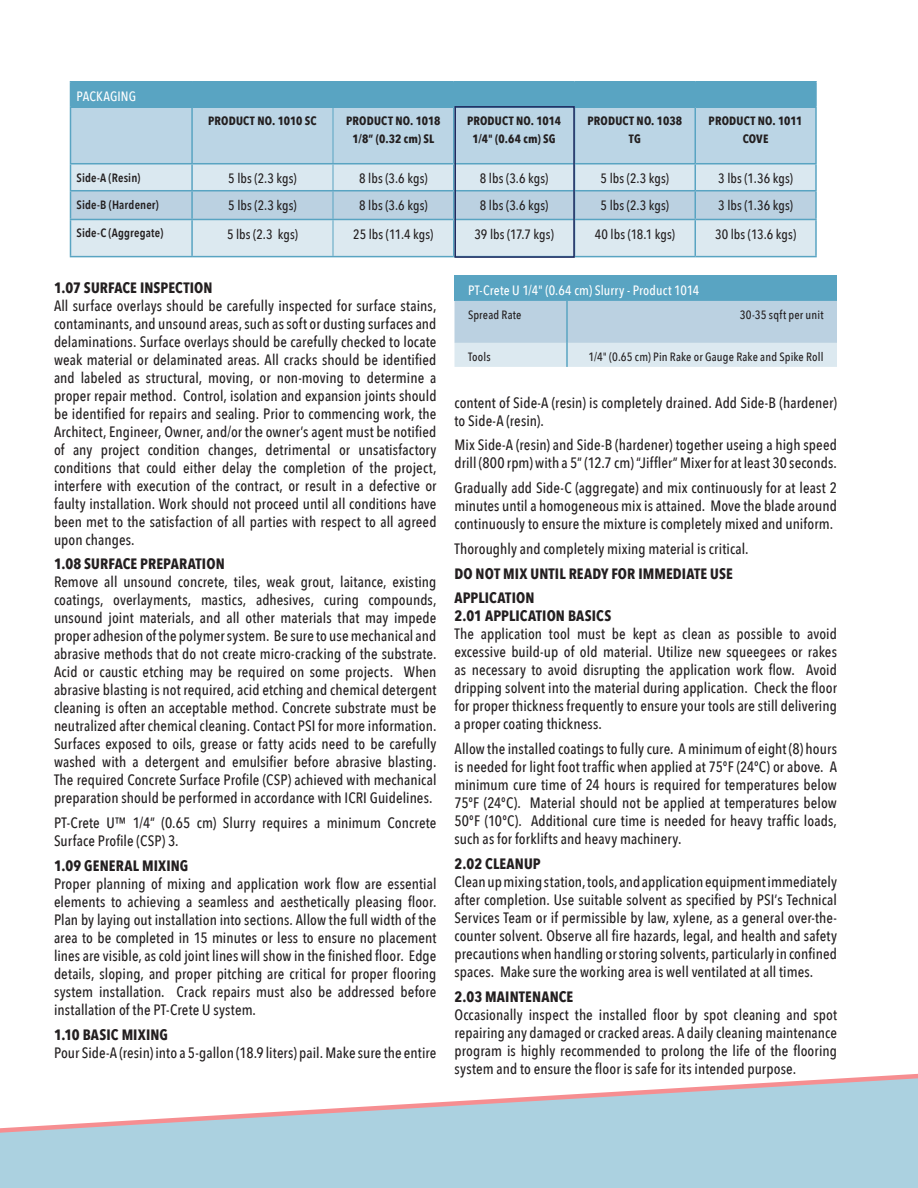
<style>
.page{position:relative;width:918px;height:1188px;background:#fff}
.page>*{position:absolute;margin:0;border:0;box-sizing:border-box;transform-origin:0 0}
.Body{font:500 15px/18px "Avenir Next Condensed";letter-spacing:.005em;color:#231f20;text-align:justify}
.Header_1{font:700 15px "Avenir Next Condensed";letter-spacing:.01em;color:#231f20}
.Body-2{font:700 15px "Avenir Next Condensed";letter-spacing:.005em;color:#231f20}
.List{font:700 15px "Avenir Next Condensed";letter-spacing:.005em;color:#231f20}
.Table_Body{font:500 13.5px "Avenir Next Condensed";letter-spacing:.005em;color:#231f20}
.Table_Bold{font:500 13.5px "Avenir Next Condensed";letter-spacing:.01em;color:#fff}
.Table_Body-2{font:700 12px "Avenir Next Condensed";letter-spacing:.015em;color:#231f20}
.Table_Bold-2{font:600 12px "Avenir Next Condensed";letter-spacing:.015em;color:#231f20}
.Table_Body-3{font:500 12px "Avenir Next Condensed";letter-spacing:.01em;color:#231f20}
.Table_Bold-3{font:500 12px "Avenir Next Condensed";letter-spacing:.015em;color:#231f20}
</style>
<div class="page">
<div style="left:0;top:1136px;width:918px;height:52px;background:#abd1e0"></div>
<svg style="left:0;top:1073px;width:918px;height:63px"></svg>
<div style="left:454px;top:275px;width:383px;height:26px;background:#59a4c2"></div>
<svg style="left:454px;top:301px;width:383px;height:66px"></svg>
<hr style="left:566px;top:301px;width:2px;height:42px;background:#59a4c2">
<hr style="left:566px;top:343px;width:2px;height:24px;background:#59a4c2">
<hr style="left:815px;top:108px;width:2px;height:55px;background:#59a4c2">
<hr style="left:815px;top:164px;width:2px;height:26px;background:#59a4c2">
<hr style="left:815px;top:191px;width:2px;height:28px;background:#59a4c2">
<hr style="left:815px;top:220px;width:2px;height:36px;background:#59a4c2">
<hr style="left:70px;top:81px;width:122px;height:1px;background:#59a4c2">
<hr style="left:192px;top:81px;width:141px;height:1px;background:#59a4c2">
<hr style="left:333px;top:81px;width:121px;height:1px;background:#59a4c2">
<hr style="left:695px;top:106px;width:122px;height:2px;background:#59a4c2">
<hr style="left:695px;top:163px;width:122px;height:1px;background:#59a4c2">
<hr style="left:695px;top:190px;width:122px;height:1px;background:#59a4c2">
<hr style="left:695px;top:219px;width:122px;height:1px;background:#59a4c2">
<hr style="left:695px;top:256px;width:122px;height:1px;background:#59a4c2">
<hr style="left:454px;top:81px;width:120px;height:1px;background:#59a4c2">
<hr style="left:574px;top:81px;width:121px;height:1px;background:#59a4c2">
<svg style="left:70px;top:82px;width:746px;height:175px"></svg>
<hr style="left:695px;top:81px;width:122px;height:1px;background:#59a4c2">
<hr style="left:694px;top:82px;width:2px;height:24px;background:#59a4c2">
<hr style="left:815px;top:82px;width:2px;height:24px;background:#59a4c2">
<div style="left:454px;top:106px;width:121px;height:152px;border:2px solid #212a5f"></div>
<p class="Table_Bold" style="left:76px;top:88px;width:61px">PACKAGING</p>
<p class="Table_Body-2" style="left:208px;top:114px;width:110px">PRODUCT NO. 1010 SC</p>
<p class="Table_Body-2" style="left:346px;top:114px;width:96px">PRODUCT NO. 1018</p>
<p class="Table_Body-2" style="left:353px;top:132px;width:83px">1/8” (0.32 cm) SL</p>
<p class="Table_Body-2" style="left:467px;top:114px;width:96px">PRODUCT NO. 1014</p>
<p class="Table_Body-2" style="left:473px;top:132px;width:84px">1/4" (0.64 cm) SG</p>
<p class="Table_Body-2" style="left:588px;top:114px;width:96px">PRODUCT NO. 1038</p>
<p class="Table_Body-2" style="left:629px;top:132px;width:13px">TG</p>
<p class="Table_Body-2" style="left:709px;top:114px;width:95px">PRODUCT NO. 1011</p>
<p class="Table_Body-2" style="left:743px;top:132px;width:27px">COVE</p>
<p class="Table_Bold-2" style="left:76px;top:167px;width:65px">Side-A (Resin)</p>
<p class="Table_Body" style="left:228px;top:170px;width:70px">5 lbs (2.3 kgs)</p>
<p class="Table_Body" style="left:359px;top:170px;width:70px">8 lbs (3.6 kgs)</p>
<p class="Table_Body" style="left:480px;top:170px;width:70px">8 lbs (3.6 kgs)</p>
<p class="Table_Body" style="left:601px;top:170px;width:70px">5 lbs (2.3 kgs)</p>
<p class="Table_Body" style="left:718px;top:170px;width:76px">3 lbs (1.36 kgs)</p>
<p class="Table_Bold-2" style="left:76px;top:194px;width:84px">Side-B (Hardener)</p>
<p class="Table_Body" style="left:228px;top:197px;width:70px">5 lbs (2.3 kgs)</p>
<p class="Table_Body" style="left:359px;top:197px;width:70px">8 lbs (3.6 kgs)</p>
<p class="Table_Body" style="left:480px;top:197px;width:70px">8 lbs (3.6 kgs)</p>
<p class="Table_Body" style="left:601px;top:197px;width:70px">5 lbs (2.3 kgs)</p>
<p class="Table_Body" style="left:718px;top:197px;width:76px">3 lbs (1.36 kgs)</p>
<p class="Table_Bold-2" style="left:76px;top:223px;width:88px">Side-C (Aggregate)</p>
<p class="Table_Body" style="left:227px;top:226px;width:73px">5 lbs (2.3 kgs)</p>
<p class="Table_Body" style="left:353px;top:226px;width:82px">25 lbs (11.4 kgs)</p>
<p class="Table_Body" style="left:474px;top:226px;width:81px">39 lbs (17.7 kgs)</p>
<p class="Table_Body" style="left:595px;top:226px;width:82px">40 lbs (18.1 kgs)</p>
<p class="Table_Body" style="left:715px;top:226px;width:83px">30 lbs (13.6 kgs)</p>
<p class="Header_1" style="left:54px;top:278px;width:160px">1.07 SURFACE INSPECTION</p>
<p class="Body" style="left:54px;top:296px;width:384px">All surface overlays should be carefully inspected for surface stains, contaminants, and unsound areas, such as soft or dusting surfaces and delaminations. Surface overlays should be carefully checked to locate weak material or delaminated areas. All cracks should be identified and labeled as structural, moving, or non-moving to determine a proper repair method. Control, isolation and expansion joints should be identified for repairs and sealing. Prior to commencing work, the Architect, Engineer, Owner, and/or the owner’s agent must be notified of any project condition changes, detrimental or unsatisfactory conditions that could either delay the completion of the project, interfere with execution of the contract, or result in a defective or faulty installation. Work should not proceed until all conditions have been met to the satisfaction of all parties with respect to all agreed upon changes.</p>
<p class="Header_1" style="left:54px;top:555px;width:172px">1.08 SURFACE PREPARATION</p>
<p class="Body" style="left:54px;top:573px;width:384px">Remove all unsound concrete, tiles, weak grout, laitance, existing coatings, overlayments, mastics, adhesives, curing compounds, unsound joint materials, and all other materials that may impede proper adhesion of the polymer system. Be sure to use mechanical and abrasive methods that do not create micro-cracking of the substrate.<br>Acid or caustic etching may be required on some projects. When abrasive blasting is not required, acid etching and chemical detergent cleaning is often an acceptable method. Concrete substrate must be neutralized after chemical cleaning. Contact PSI for more information.<br>Surfaces exposed to oils, grease or fatty acids need to be carefully washed with a detergent and emulsifier before abrasive blasting.<br>The required Concrete Surface Profile (CSP) achieved with mechanical preparation should be performed in accordance with ICRI Guidelines.</p>
<p class="Body" style="left:54px;top:814px;width:384px">PT-Crete U™ 1/4” (0.65 cm) Slurry requires a minimum Concrete<br>Surface Profile (CSP) 3.</p>
<p class="Header_1" style="left:54px;top:856px;width:136px">1.09 GENERAL MIXING</p>
<p class="Body" style="left:54px;top:875px;width:384px">Proper planning of mixing and application work flow are essential elements to achieving a seamless and aesthetically pleasing floor.<br>Plan by laying out installation into sections. Allow the full width of the area to be completed in 15 minutes or less to ensure no placement lines are visible, as cold joint lines will show in the finished floor. Edge details, sloping, and proper pitching are critical for proper flooring system installation. Crack repairs must also be addressed before installation of the PT-Crete U system.</p>
<p class="List" style="left:54px;top:1025px;width:115px">1.10 BASIC MIXING</p>
<p class="Body" style="left:54px;top:1043px;width:384px">Pour Side-A (resin) into a 5-gallon (18.9 liters) pail. Make sure the entire</p>
<p class="Table_Bold" style="left:468px;top:282px;width:233px">PT-Crete U 1/4" (0.64 cm) Slurry - Product 1014</p>
<p class="Table_Bold-3" style="left:468px;top:307px;width:55px">Spread Rate</p>
<p class="Table_Bold-3" style="left:740px;top:307px;width:85px">30-35 sqft per unit</p>
<p class="Table_Bold-3" style="left:468px;top:349px;width:24px">Tools</p>
<p class="Table_Body-3" style="left:589px;top:349px;width:236px">1/4" (0.65 cm) Pin Rake or Gauge Rake and Spike Roll</p>
<p class="Body" style="left:454px;top:393px;width:384px">content of Side-A (resin) is completely drained. Add Side-B (hardener) to Side-A (resin).</p>
<p class="Body" style="left:454px;top:436px;width:384px">Mix Side-A (resin) and Side-B (hardener) together useing a high speed drill (800 rpm) with a 5” (12.7 cm) “Jiffler” Mixer for at least 30 seconds.</p>
<p class="Body" style="left:454px;top:479px;width:384px">Gradually add Side-C (aggregate) and mix continuously for at least 2 minutes until a homogeneous mix is attained. Move the blade around continuously to ensure the mixture is completely mixed and uniform.</p>
<p class="Body" style="left:454px;top:540px;width:296px">Thoroughly and completely mixing material is critical.</p>
<p class="Body-2" style="left:454px;top:564px;width:280px">DO NOT MIX UNTIL READY FOR IMMEDIATE USE</p>
<p class="List" style="left:454px;top:589px;width:81px">APPLICATION</p>
<p class="Header_1" style="left:454px;top:607px;width:158px">2.01 APPLICATION BASICS</p>
<p class="Body" style="left:454px;top:625px;width:384px">The application tool must be kept as clean as possible to avoid excessive build-up of old material. Utilize new squeegees or rakes as necessary to avoid disrupting the application work flow. Avoid dripping solvent into the material during application. Check the floor for proper thickness frequently to ensure your tools are still delivering a proper coating thickness.</p>
<p class="Body" style="left:454px;top:740px;width:384px">Allow the installed coatings to fully cure. A minimum of eight (8) hours is needed for light foot traffic when applied at 75ºF (24ºC) or above. A minimum cure time of 24 hours is required for temperatures below 75ºF (24ºC). Material should not be applied at temperatures below 50ºF (10ºC). Additional cure time is needed for heavy traffic loads, such as for forklifts and heavy machinery.</p>
<p class="Header_1" style="left:454px;top:854px;width:88px">2.02 CLEANUP</p>
<p class="Body" style="left:454px;top:873px;width:384px">Clean up mixing station, tools, and application equipment immediately after completion. Use suitable solvent as specified by PSI’s Technical Services Team or if permissible by law, xylene, as a general over-the&shy;counter solvent. Observe all fire hazards, legal, and health and safety precautions when handling or storing solvents, particularly in confined spaces. Make sure the working area is well ventilated at all times.</p>
<p class="Header_1" style="left:454px;top:987px;width:120px">2.03 MAINTENANCE</p>
<p class="Body" style="left:454px;top:1005px;width:384px">Occasionally inspect the installed floor by spot cleaning and spot repairing any damaged or cracked areas. A daily cleaning maintenance program is highly recommended to prolong the life of the flooring system and to ensure the floor is safe for its intended purpose.</p>
</div>
